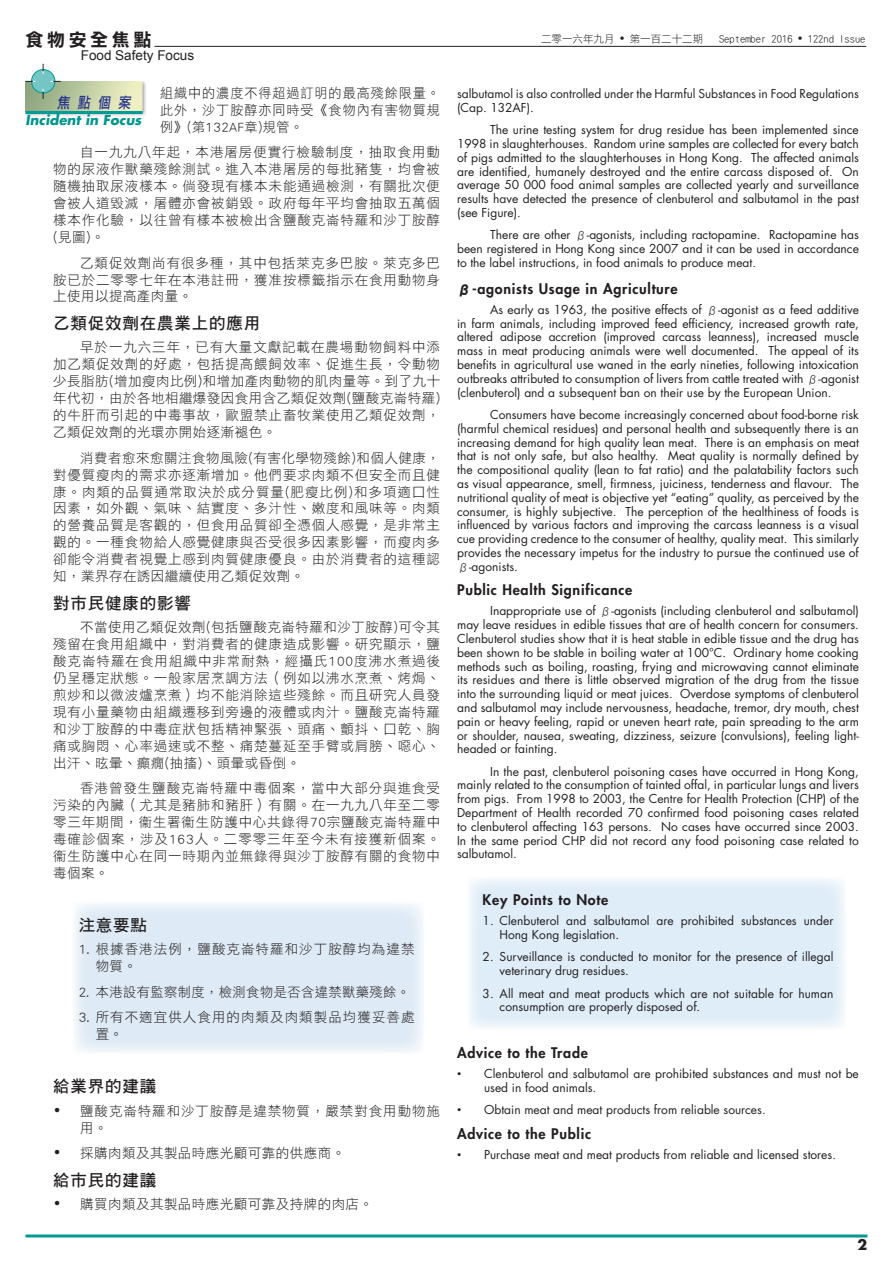
<style>
.page{position:relative;width:893px;height:1263px;background:#fff}
.page>*{position:absolute;margin:0;border:0;box-sizing:border-box;transform-origin:0 0}
.t1{font:18px "DF Li Hei W7 WIN BF";letter-spacing:.2em;color:#231f20}
.C_para_head{font:16.5px "DF Hei Bd HK BF";letter-spacing:.05em;color:#231f20}
.t2{font:15px "DF Li Hei Md WIN BF";color:#24318b;scale:.85 1}
.E_para_head{font:800 14.25px "Futura";letter-spacing:.05em;color:#231f20}
.t3{font:700 14.25px "Futura";color:#231f20}
.C_para_txt{font:13.5px/17px "DF Li Hei W3 WINP BF";letter-spacing:.065em;color:#231f20;text-align:justify}
.C_para_txt-2{font:13.5px "DF Li Hei W3 WINP BF";letter-spacing:.035em;color:#231f20}
.t4{font:13.5px "Arial";color:#231f20}
.t5{font:700 13.5px "Futura";color:#009590}
.E_para_txt{font:12px/13.8px "Futura";color:#231f20;text-align:justify}
.t6{font:10.5px "DF Li Hei W3 WIN BF";color:#231f20}
.s1{font-family:"Arial";font-weight:900;font-style:italic}
.s2{font-family:"Arial";font-size:13.5px}
.s3{font-family:"DF Li Hei W3 WINP BF"}
.s4{font-family:"DF Li Hei W7 WIN BF";font-weight:400}
.s5{font-family:"Arial"}
</style>
<div class="page">
<hr style="left:154px;top:46px;width:712px;height:1px;background:#231f20">
<hr style="left:26px;top:1234px;width:841px;height:3px;background:#009994">
<div style="left:72px;top:901px;width:352px;height:153px;background:#deeaf5"></div>
<div style="left:468px;top:877px;width:378px;height:153px;background:#dfedf8"></div>
<img style="left:26px;top:81px;width:120px;height:35px">
<div style="left:32px;top:70px;width:23px;height:23px;background:#74c5c3;border-radius:50%"></div>
<div style="left:31px;top:69px;width:24px;height:24px;border:1px solid #009c95;border-radius:50%"></div>
<hr style="left:26px;top:111px;width:117px;height:3px;background:#009c95">
<p class="t1" style="left:26px;top:31px;width:128px">食物安全焦點</p>
<p class="t4" style="left:81px;top:47px;width:115px">Food Safety Focus</p>
<p class="C_para_txt" style="left:160px;top:84px;width:281px">組織中的濃度不得超過訂明的最高殘餘限量。此外，沙丁胺醇亦同時受《食物內有害物質規例》(第132AF章)規管。</p>
<p class="C_para_txt" style="left:53px;top:144px;width:388px;text-indent:27px">自一九九八年起，本港屠房便實行檢驗制度，抽取食用動物的尿液作獸藥殘餘測試。進入本港屠房的每批豬隻，均會被隨機抽取尿液樣本。倘發現有樣本未能通過檢測，有關批次便會被人道毀滅，屠體亦會被銷毀。政府每年平均會抽取五萬個樣本作化驗，以往曾有樣本被檢出含鹽酸克崙特羅和沙丁胺醇(見圖)。</p>
<p class="C_para_txt" style="left:53px;top:254px;width:388px;text-indent:27px">乙類促效劑尚有很多種，其中包括萊克多巴胺。萊克多巴胺已於二零零七年在本港註冊，獲准按標籤指示在食用動物身上使用以提高產肉量。</p>
<p class="C_para_head" style="left:53px;top:315px;width:209px">乙類促效劑在農業上的應用</p>
<p class="C_para_txt" style="left:53px;top:339px;width:389px;text-indent:27px">早於一九六三年，已有大量文獻記載在農場動物飼料中添加乙類促效劑的好處，包括提高餵飼效率、促進生長，令動物少長脂肪(增加瘦肉比例)和增加產肉動物的肌肉量等。到了九十年代初，由於各地相繼爆發因食用含乙類促效劑(鹽酸克崙特羅)的牛肝而引起的中毒事故，歐盟禁止畜牧業使用乙類促效劑，乙類促效劑的光環亦開始逐漸褪色。</p>
<p class="C_para_txt" style="left:53px;top:449px;width:388px;text-indent:27px">消費者愈來愈關注食物風險(有害化學物殘餘)和個人健康，對優質瘦肉的需求亦逐漸增加。他們要求肉類不但安全而且健康。肉類的品質通常取決於成分質量(肥瘦比例)和多項適口性因素，如外觀、氣味、結實度、多汁性、嫩度和風味等。肉類的營養品質是客觀的，但食用品質卻全憑個人感覺，是非常主觀的。一種食物給人感覺健康與否受很多因素影響，而瘦肉多卻能令消費者視覺上感到肉質健康優良。由於消費者的這種認知，業界存在誘因繼續使用乙類促效劑。</p>
<p class="C_para_head" style="left:53px;top:595px;width:139px">對市民健康的影響</p>
<p class="C_para_txt" style="left:53px;top:619px;width:388px;text-indent:27px">不當使用乙類促效劑(包括鹽酸克崙特羅和沙丁胺醇)可令其殘留在食用組織中，對消費者的健康造成影響。研究顯示，鹽酸克崙特羅在食用組織中非常耐熱，經攝氏100度沸水煮過後仍呈穩定狀態。一般家居烹調方法（例如以沸水烹煮、烤焗、煎炒和以微波爐烹煮）均不能消除這些殘餘。而且研究人員發現有小量藥物由組織遷移到旁邊的液體或肉汁。鹽酸克崙特羅和沙丁胺醇的中毒症狀包括精神緊張、頭痛、顫抖、口乾、胸痛或胸悶、心率過速或不整、痛楚蔓延至手臂或肩膀、噁心、出汗、昡暈、癲癇(抽搐)、頭暈或昏倒。</p>
<p class="C_para_txt" style="left:53px;top:780px;width:389px;text-indent:27px">香港曾發生鹽酸克崙特羅中毒個案，當中大部分與進食受污染的內臟（尤其是豬肺和豬肝）有關。在一九九八年至二零零三年期間，衞生署衞生防護中心共錄得70宗鹽酸克崙特羅中毒確診個案，涉及163人。二零零三年至今未有接獲新個案。衞生防護中心在同一時期內並無錄得與沙丁胺醇有關的食物中毒個案。</p>
<p class="C_para_head" style="left:79px;top:917px;width:70px">注意要點</p>
<p class="C_para_txt" style="left:96px;top:941px;width:320px;text-indent:-17px">1. 根據香港法例，鹽酸克崙特羅和沙丁胺醇均為違禁物質。</p>
<p class="C_para_txt-2" style="left:79px;top:985px;width:333px">2. 本港設有監察制度，檢測食物是否含違禁獸藥殘餘。</p>
<p class="C_para_txt" style="left:96px;top:1009px;width:320px;text-indent:-17px">3. 所有不適宜供人食用的肉類及肉類製品均獲妥善處置。</p>
<p class="C_para_head" style="left:53px;top:1078px;width:105px">給業界的建議</p>
<p class="C_para_txt" style="left:80px;top:1102px;width:361px;text-indent:-27px"><span class="s1">•</span> 鹽酸克崙特羅和沙丁胺醇是違禁物質，嚴禁對食用動物施用。</p>
<p class="C_para_txt-2" style="left:53px;top:1146px;width:294px"><span class="s1">•</span> 採購肉類及其製品時應光顧可靠的供應商。</p>
<p class="C_para_head" style="left:53px;top:1171px;width:105px">給市民的建議</p>
<p class="C_para_txt-2" style="left:53px;top:1197px;width:321px"><span class="s1">•</span> 購買肉類及其製品時應光顧可靠及持牌的肉店。</p>
<p class="t2" style="left:57px;top:95px;width:91px">焦點個案</p>
<p class="t5" style="left:26px;top:110px;width:120px">Incident in Focus</p>
<p class="t6" style="left:541px;top:33px;width:164px">二零一六年九月 <span class="s2">•</span> 第一百二十二期</p>
<p class="t6" style="left:719px;top:33px;width:148px">September 2016 <span class="s2">•</span> 122nd Issue</p>
<p class="E_para_txt" style="left:457px;top:87px;width:403px">salbutamol is also controlled under the Harmful Substances in Food Regulations (Cap. 132AF).</p>
<p class="E_para_txt" style="left:457px;top:123px;width:403px;text-indent:33px">The urine testing system for drug residue has been implemented since 1998 in slaughterhouses. Random urine samples are collected for every batch of pigs admitted to the slaughterhouses in Hong Kong. The affected animals are identified, humanely destroyed and the entire carcass disposed of. On average 50 000 food animal samples are collected yearly and surveillance results have detected the presence of clenbuterol and salbutamol in the past (see Figure).</p>
<p class="E_para_txt" style="left:457px;top:228px;width:403px;text-indent:33px">There are other <span class="s3">β</span>-agonists, including ractopamine. Ractopamine has been registered in Hong Kong since 2007 and it can be used in accordance to the label instructions, in food animals to produce meat.</p>
<p class="E_para_head" style="left:457px;top:279px;width:222px"><span class="s4">β</span>-agonists Usage in Agriculture</p>
<p class="E_para_txt" style="left:457px;top:303px;width:403px;text-indent:33px">As early as 1963, the positive effects of <span class="s3">β</span>-agonist as a feed additive in farm animals, including improved feed efficiency, increased growth rate, altered adipose accretion (improved carcass leanness), increased muscle mass in meat producing animals were well documented. The appeal of its benefits in agricultural use waned in the early nineties, following intoxication outbreaks attributed to consumption of livers from cattle treated with <span class="s3">β</span>-agonist (clenbuterol) and a subsequent ban on their use by the European Union.</p>
<p class="E_para_txt" style="left:457px;top:408px;width:403px;text-indent:33px">Consumers have become increasingly concerned about food-borne risk (harmful chemical residues) and personal health and subsequently there is an increasing demand for high quality lean meat. There is an emphasis on meat that is not only safe, but also healthy. Meat quality is normally defined by the compositional quality (lean to fat ratio) and the palatability factors such as visual appearance, smell, firmness, juiciness, tenderness and flavour. The nutritional quality of meat is objective yet “eating” quality, as perceived by the consumer, is highly subjective. The perception of the healthiness of foods is influenced by various factors and improving the carcass leanness is a visual cue providing credence to the consumer of healthy, quality meat. This similarly provides the necessary impetus for the industry to pursue the continued use of <span class="s3">β</span>-agonists.</p>
<p class="E_para_head" style="left:457px;top:581px;width:177px">Public Health Significance</p>
<p class="E_para_txt" style="left:457px;top:604px;width:403px;text-indent:33px">Inappropriate use of <span class="s3">β</span>-agonists (including clenbuterol and salbutamol) may leave residues in edible tissues that are of health concern for consumers.<br>Clenbuterol studies show that it is heat stable in edible tissue and the drug has been shown to be stable in boiling water at 100°C. Ordinary home cooking methods such as boiling, roasting, frying and microwaving cannot eliminate its residues and there is little observed migration of the drug from the tissue into the surrounding liquid or meat juices. Overdose symptoms of clenbuterol and salbutamol may include nervousness, headache, tremor, dry mouth, chest pain or heavy feeling, rapid or uneven heart rate, pain spreading to the arm or shoulder, nausea, sweating, dizziness, seizure (convulsions), feeling light&shy;headed or fainting.</p>
<p class="E_para_txt" style="left:457px;top:764px;width:403px;text-indent:33px">In the past, clenbuterol poisoning cases have occurred in Hong Kong, mainly related to the consumption of tainted offal, in particular lungs and livers from pigs. From 1998 to 2003, the Centre for Health Protection (CHP) of the Department of Health recorded 70 confirmed food poisoning cases related to clenbuterol affecting 163 persons. No cases have occurred since 2003.<br>In the same period CHP did not record any food poisoning case related to salbutamol.</p>
<p class="E_para_head" style="left:483px;top:891px;width:127px">Key Points to Note</p>
<p class="E_para_txt" style="left:500px;top:914px;width:335px;text-indent:-17px">1. Clenbuterol and salbutamol are prohibited substances under<br>Hong Kong legislation.</p>
<p class="E_para_txt" style="left:500px;top:950px;width:335px;text-indent:-17px">2. Surveillance is conducted to monitor for the presence of illegal veterinary drug residues.</p>
<p class="E_para_txt" style="left:500px;top:986px;width:335px;text-indent:-17px">3. All meat and meat products which are not suitable for human consumption are properly disposed of.</p>
<p class="E_para_head" style="left:457px;top:1044px;width:132px">Advice to the Trade</p>
<p class="E_para_txt" style="left:484px;top:1067px;width:376px;text-indent:-27px"><span class="s5">•</span> Clenbuterol and salbutamol are prohibited substances and must not be used in food animals.</p>
<p class="E_para_txt" style="left:457px;top:1103px;width:310px"><span class="s5">•</span> Obtain meat and meat products from reliable sources.</p>
<p class="E_para_head" style="left:457px;top:1124px;width:135px">Advice to the Public</p>
<p class="E_para_txt" style="left:457px;top:1148px;width:380px"><span class="s5">•</span> Purchase meat and meat products from reliable and licensed stores.</p>
<p class="t3" style="left:858px;top:1235px;width:11px">2</p>
</div>
